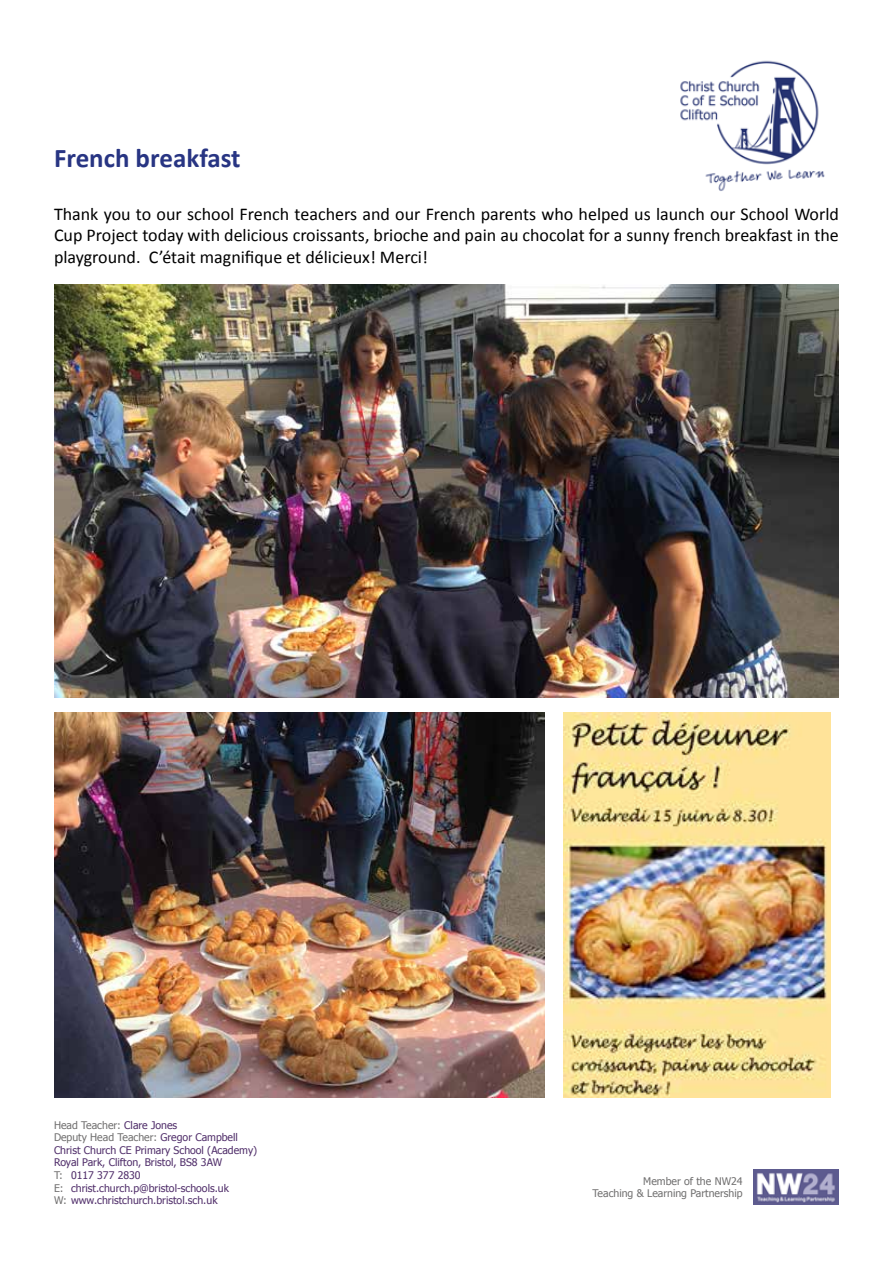
<style>
.page{position:relative;width:893px;height:1263px;background:#fff}
.page>*{position:absolute;margin:0;border:0;box-sizing:border-box;transform-origin:0 0}
.t1{font:700 27px "Calibri";color:#283583}
.t2{font:18px/21.6px "Calibri";color:#000;text-align:justify}
.t3{font:10.5px/12.6px "Tahoma";color:#502e6a}
.t4{font:10.5px/12.6px "Tahoma";color:#706f6f;text-align:right}
.s1{color:#706f6f}
</style>
<div class="page">
<img style="left:680px;top:60px;width:145px;height:131px">
<img style="left:754px;top:1170px;width:85px;height:35px">
<img style="left:54px;top:285px;width:785px;height:412px">
<img style="left:54px;top:712px;width:490px;height:385px">
<img style="left:563px;top:712px;width:267px;height:385px">
<h1 class="t1" style="left:54px;top:140px;width:188px">French breakfast</h1>
<p class="t2" style="left:54px;top:203px;width:786px">Thank you to our school French teachers and our French parents who helped us launch our School World Cup Project today with delicious croissants, brioche and pain au chocolat for a sunny french breakfast in the playground. C’était magnifique et délicieux! Merci!</p>
<p class="t3" style="left:54px;top:1118px;width:205px"><span class="s1">Head Teacher:</span> Clare Jones<br><span class="s1">Deputy Head Teacher:</span> Gregor Campbell Christ Church CE Primary School (Academy)<br>Royal Park, Clifton, Bristol, BS8 3AW<br><span class="s1">T:</span> 0117 377 2830<br><span class="s1">E:</span> christ.church.p@bristol-schools.uk<br><span class="s1">W:</span> www.christchurch.bristol.sch.uk</p>
<p class="t4" style="left:593px;top:1174px;width:152px">Member of the NW24<br>Teaching &amp; Learning Partnership</p>
</div>
